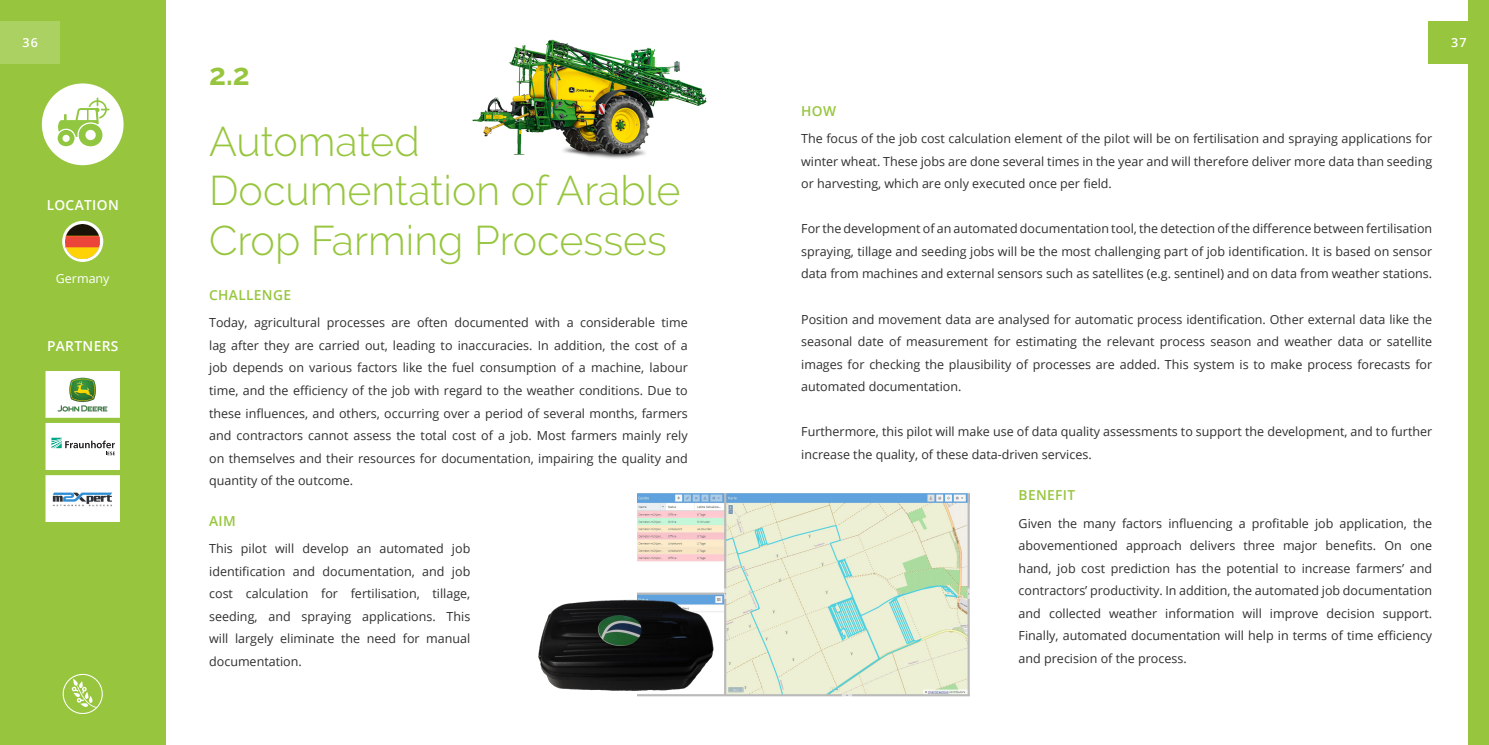
<style>
.page{position:relative;width:1489px;height:745px;background:#fff}
.page>*{position:absolute;margin:0;border:0;box-sizing:border-box;transform-origin:0 0}
.t1{font:300 41.25px/49.5px "Raleway";color:#97c63e}
.t2{font:700 30px "Raleway";color:#97c63e}
.t3{font:600 13.75px "Open Sans";letter-spacing:.025em;color:#97c63e}
.t4{font:600 13.75px "Open Sans";letter-spacing:.025em;color:#fff}
.t5{font:12.5px/22.5px "Open Sans";color:#2e2f2e;text-align:justify}
.t6{font:12.5px "Open Sans";color:#fff}
.t7{font:600 12.5px "Open Sans";color:#fff}
</style>
<div class="page">
<div style="left:0;top:0;width:165px;height:744px;background:#97c63e"></div>
<div style="left:48px;top:477px;width:69px;height:42px;background:#fff"></div>
<img style="left:52px;top:492px;width:61px;height:14px">
<div style="left:45px;top:475px;width:75px;height:46px;border:5px solid #fff"></div>
<img style="left:51px;top:377px;width:63px;height:34px">
<div style="left:45px;top:371px;width:75px;height:46px;border:5px solid #fff"></div>
<div style="left:48px;top:425px;width:69px;height:42px;background:#fff"></div>
<svg style="left:51px;top:437px;width:63px;height:18px"></svg>
<div style="left:45px;top:422px;width:75px;height:47px;border:5px solid #fff"></div>
<svg style="left:62px;top:221px;width:41px;height:41px"></svg>
<div style="left:42px;top:83px;width:82px;height:82px;background:#fff;border-radius:50%"></div>
<svg style="left:57px;top:97px;width:52px;height:49px"></svg>
<img style="left:66px;top:224px;width:34px;height:34px">
<svg style="left:62px;top:673px;width:41px;height:41px"></svg>
<div style="left:0;top:21px;width:60px;height:42px;background:#abd163"></div>
<div style="left:1468px;top:0;width:20px;height:744px;background:#97c63e"></div>
<div style="left:1428px;top:21px;width:60px;height:42px;background:#97c63e"></div>
<img style="left:472px;top:39px;width:235px;height:120px">
<img style="left:638px;top:493px;width:331px;height:203px">
<img style="left:538px;top:581px;width:175px;height:116px">
<p class="t7" style="left:22px;top:34px;width:17px">36</p>
<p class="t4" style="left:47px;top:195px;width:74px">LOCATION</p>
<p class="t6" style="left:56px;top:270px;width:55px">Germany</p>
<p class="t4" style="left:47px;top:336px;width:73px">PARTNERS</p>
<p class="t2" style="left:209px;top:57px;width:42px">2.2</p>
<p class="t1" style="left:209px;top:116px;width:472px">Automated<br>Documentation of Arable<br>Crop Farming Processes</p>
<p class="t3" style="left:209px;top:285px;width:83px">CHALLENGE</p>
<p class="t5" style="left:209px;top:311px;width:480px">Today, agricultural processes are often documented with a considerable time lag after they are carried out, leading to inaccuracies. In addition, the cost of a job depends on various factors like the fuel consumption of a machine, labour time, and the efficiency of the job with regard to the weather conditions. Due to these influences, and others, occurring over a period of several months, farmers and contractors cannot assess the total cost of a job. Most farmers mainly rely on themselves and their resources for documentation, impairing the quality and quantity of the outcome.</p>
<p class="t3" style="left:209px;top:511px;width:28px">AIM</p>
<p class="t5" style="left:209px;top:536px;width:263px">This pilot will develop an automated job identification and documentation, and job cost calculation for fertilisation, tillage, seeding, and spraying applications. This will largely eliminate the need for manual documentation.</p>
<p class="t7" style="left:1450px;top:34px;width:17px">37</p>
<p class="t3" style="left:801px;top:101px;width:36px">HOW</p>
<p class="t5" style="left:801px;top:127px;width:632px">The focus of the job cost calculation element of the pilot will be on fertilisation and spraying applications for winter wheat. These jobs are done several times in the year and will therefore deliver more data than seeding or harvesting, which are only executed once per field.</p>
<p class="t5" style="left:801px;top:217px;width:632px">For the development of an automated documentation tool, the detection of the difference between fertilisation spraying, tillage and seeding jobs will be the most challenging part of job identification. It is based on sensor data from machines and external sensors such as satellites (e.g. sentinel) and on data from weather stations.</p>
<p class="t5" style="left:801px;top:307px;width:632px">Position and movement data are analysed for automatic process identification. Other external data like the seasonal date of measurement for estimating the relevant process season and weather data or satellite images for checking the plausibility of processes are added. This system is to make process forecasts for automated documentation.</p>
<p class="t5" style="left:801px;top:420px;width:632px">Furthermore, this pilot will make use of data quality assessments to support the development, and to further increase the quality, of these data-driven services.</p>
<p class="t3" style="left:1018px;top:485px;width:58px">BENEFIT</p>
<p class="t5" style="left:1018px;top:511px;width:415px">Given the many factors influencing a profitable job application, the abovementioned approach delivers three major benefits. On one hand, job cost prediction has the potential to increase farmers’ and contractors’ productivity. In addition, the automated job documentation and collected weather information will improve decision support.<br>Finally, automated documentation will help in terms of time efficiency and precision of the process.</p>
</div>
